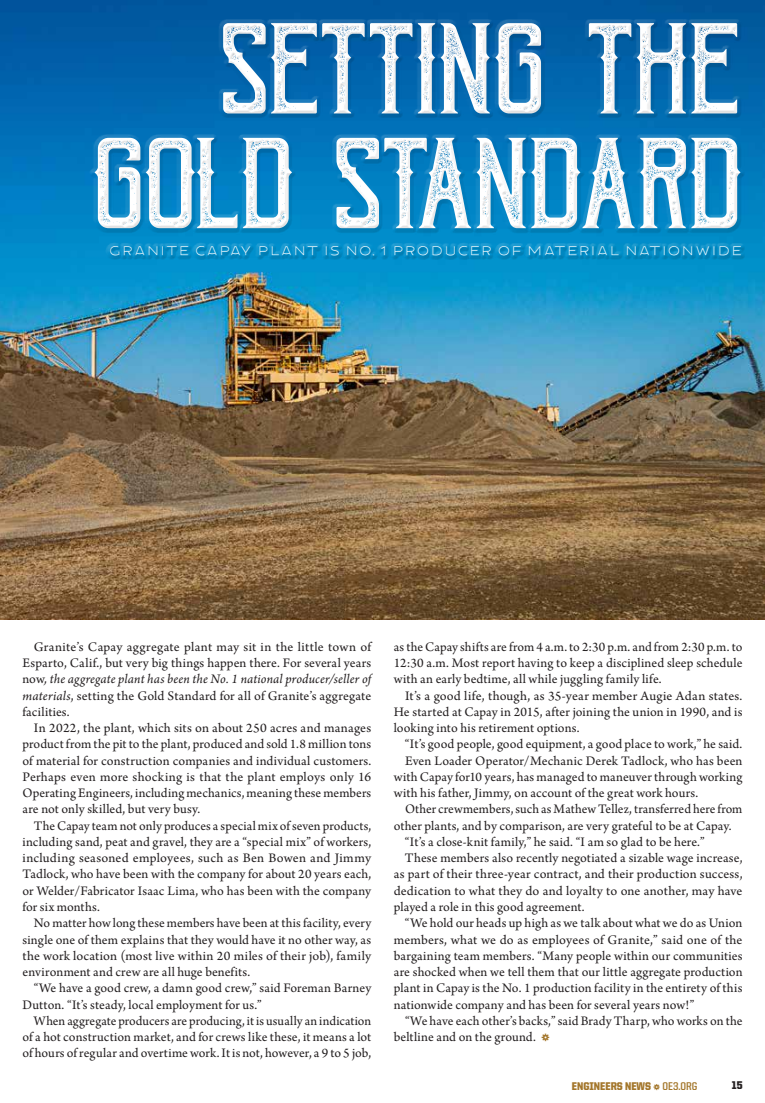
<style>
.page{position:relative;width:765px;height:1103px;background:#fff}
.page>*{position:absolute;margin:0;border:0;box-sizing:border-box;transform-origin:0 0}
.t1{font:106.25px/114.6px "Bohem Press";color:#fff;text-align:right}
.t2{font:15px "Modesto Open Inline Fill";color:#fff}
.t3{font:13.75px/16.2px "Arno Pro";letter-spacing:.005em;color:#231f20;text-align:justify}
.t4{font:900 11.25px "United Sans Semi Cond";color:#a3762b}
.t5{font:900 11.25px "United Sans Semi Cond";color:#231f20}
.s1{font-style:italic}
.s2{color:#a3762b}
.s3{font-weight:700}
</style>
<div class="page">
<img style="left:0;top:0;width:765px;height:619px">
<div style="left:90px;top:21px;width:655px;height:238px;background:#231f20;opacity:.75"></div>
<h1 class="t1" style="left:94px;top:16px;width:650px">SETTING THE<br>GOLD STANDARD</h1>
<p class="t2" style="left:108px;top:244px;width:636px">GRANITE CAPAY PLANT IS NO. 1 PRODUCER OF MATERIAL NATIONWIDE</p>
<p class="t3" style="left:22px;top:639px;width:350px;text-indent:11px">Granite’s Capay aggregate plant may sit in the little town of Esparto, Calif., but very big things happen there. For several years now<span class="s1">, the aggregate plant has been the No. 1 national producer/seller of materials</span>, setting the Gold Standard for all of Granite’s aggregate facilities.</p>
<p class="t3" style="left:22px;top:720px;width:350px;text-indent:11px">In 2022, the plant, which sits on about 250 acres and manages product from the pit to the plant, produced and sold 1.8 million tons of material for construction companies and individual customers.<br>Perhaps even more shocking is that the plant employs only 16<br>Operating Engineers, including mechanics, meaning these members are not only skilled, but very busy.</p>
<p class="t3" style="left:22px;top:818px;width:350px;text-indent:11px">The Capay team not only produces a special mix of seven products, including sand, peat and gravel, they are a “special mix” of workers, including seasoned employees, such as Ben Bowen and Jimmy Tadlock, who have been with the company for about 20 years each, or Welder/Fabricator Isaac Lima, who has been with the company for six months.</p>
<p class="t3" style="left:22px;top:915px;width:350px;text-indent:11px">No matter how long these members have been at this facility, every single one of them explains that they would have it no other way, as the work location (most live within 20 miles of their job), family environment and crew are all huge benefits.</p>
<p class="t3" style="left:22px;top:980px;width:350px;text-indent:11px">“We have a good crew, a damn good crew,” said Foreman Barney<br>Dutton. “It’s steady, local employment for us.”</p>
<p class="t3" style="left:22px;top:1013px;width:350px;text-indent:11px">When aggregate producers are producing, it is usually an indication of a hot construction market, and for crews like these, it means a lot of hours of regular and overtime work. It is not, however, a 9 to 5 job,</p>
<p class="t3" style="left:394px;top:639px;width:350px">as the Capay shifts are from 4 a.m. to 2:30 p.m. and from 2:30 p.m. to 12:30 a.m. Most report having to keep a disciplined sleep schedule with an early bedtime, all while juggling family life.</p>
<p class="t3" style="left:394px;top:688px;width:350px;text-indent:11px">It’s a good life, though, as 35-year member Augie Adan states.<br>He started at Capay in 2015, after joining the union in 1990, and is looking into his retirement options.</p>
<p class="t3" style="left:405px;top:737px;width:339px">“It’s good people, good equipment, a good place to work,” he said.</p>
<p class="t3" style="left:405px;top:753px;width:339px">Even Loader Operator/Mechanic Derek Tadlock, who has been</p>
<p class="t3" style="left:394px;top:769px;width:350px">with Capay for10 years, has managed to maneuver through working</p>
<p class="t3" style="left:394px;top:785px;width:306px">with his father, Jimmy, on account of the great work hours.</p>
<p class="t3" style="left:405px;top:802px;width:339px">Other crewmembers, such as Mathew Tellez, transferred here from</p>
<p class="t3" style="left:394px;top:818px;width:340px">other plants, and by comparison, are very grateful to be at Capay.</p>
<p class="t3" style="left:405px;top:834px;width:301px">“It’s a close-knit family,” he said. “I am so glad to be here.”</p>
<p class="t3" style="left:405px;top:850px;width:339px">These members also recently negotiated a sizable wage increase,</p>
<p class="t3" style="left:394px;top:867px;width:350px">as part of their three-year contract, and their production success,</p>
<p class="t3" style="left:394px;top:883px;width:350px">dedication to what they do and loyalty to one another, may have</p>
<p class="t3" style="left:394px;top:899px;width:192px">played a role in this good agreement.</p>
<p class="t3" style="left:405px;top:915px;width:339px">“We hold our heads up high as we talk about what we do as Union</p>
<p class="t3" style="left:394px;top:932px;width:350px">members, what we do as employees of Granite,” said one of the</p>
<p class="t3" style="left:394px;top:948px;width:350px">bargaining team members. “Many people within our communities</p>
<p class="t3" style="left:394px;top:964px;width:350px">are shocked when we tell them that our little aggregate production</p>
<p class="t3" style="left:394px;top:980px;width:350px">plant in Capay is the No. 1 production facility in the entirety of this</p>
<p class="t3" style="left:394px;top:997px;width:302px">nationwide company and has been for several years now!”</p>
<p class="t3" style="left:405px;top:1013px;width:339px">“We have each other’s backs,” said Brady Tharp, who works on the</p>
<p class="t3" style="left:394px;top:1029px;width:158px">beltline and on the ground. <span class="s2">⚙</span></p>
<p class="t4" style="left:572px;top:1080px;width:127px">ENGINEERS NEWS ⚙ <span class="s3">OE3.ORG</span></p>
<p class="t5" style="left:732px;top:1079px;width:12px">15</p>
</div>
